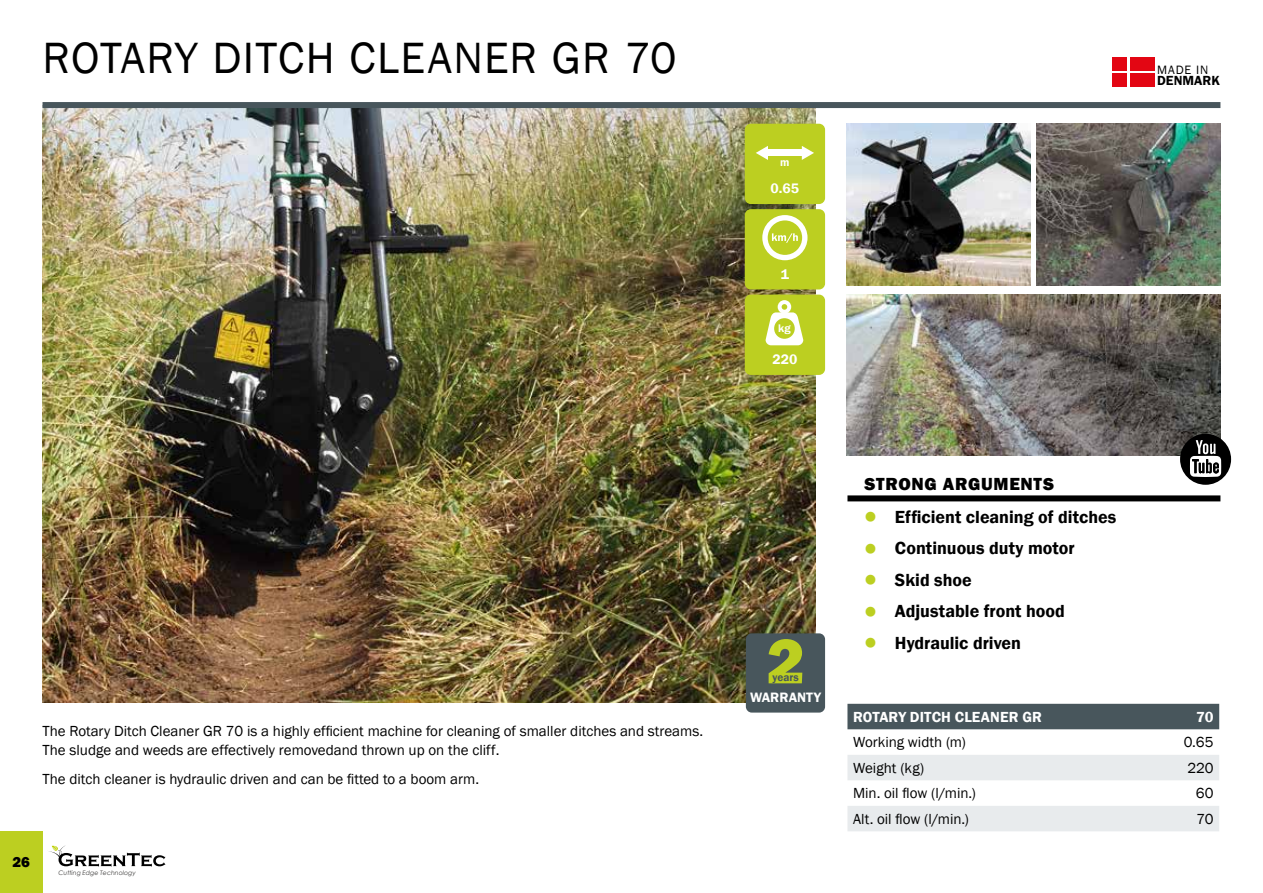
<style>
.page{position:relative;width:1263px;height:893px;background:#fff}
.page>*{position:absolute;margin:0;border:0;box-sizing:border-box;transform-origin:0 0}
.t1{font:45px "Franklin Gothic";letter-spacing:.025em;color:#000}
.t2{font:800 22.5px/31.5px "Franklin Gothic";color:#bccf21;text-align:justify}
.t3{font:600 18px/31.5px "Franklin Gothic";color:#000}
.t4{font:800 18px "Franklin Gothic";letter-spacing:.04em;color:#000}
.t5{font:15px/19.5px "Franklin Gothic";color:#000}
.t6{font:600 15px "Franklin Gothic";letter-spacing:.005em;color:#fff}
.t7{font:800 15px "Franklin Gothic";color:#000}
.t8{font:600 14.1px "Franklin Gothic";color:#fff}
.t9{font:600 13.95px "Franklin Gothic";color:#fff}
.t10{font:600 13.5px "Franklin Gothic";color:#000}
.t11{font:12.45px "Franklin Gothic";letter-spacing:.07em;color:#000}
.t12{font:600 11.4px "Franklin Gothic";color:#fff}
.t13{font:600 11.25px "Franklin Gothic";color:#48565c}
.t14{font:italic 6.3px "Century Gothic";color:#3d3c3b}
</style>
<div class="page">
<svg style="left:49px;top:845px;width:116px;height:22px"></svg>
<img style="left:847px;top:124px;width:183px;height:161px">
<img style="left:1037px;top:124px;width:183px;height:161px">
<img style="left:847px;top:294px;width:373px;height:162px">
<img style="left:43px;top:108px;width:772px;height:594px">
<div style="left:745px;top:209px;width:80px;height:80px;background:#bccf21;border-radius:6px"></div>
<svg style="left:762px;top:215px;width:45px;height:45px"></svg>
<div style="left:745px;top:295px;width:80px;height:80px;background:#bccf21;border-radius:6px"></div>
<svg style="left:765px;top:300px;width:38px;height:45px"></svg>
<div style="left:774px;top:318px;width:21px;height:21px;background:#bccf21;border-radius:50%"></div>
<div style="left:1112px;top:57px;width:15px;height:13px;background:#e30613"></div>
<div style="left:1130px;top:57px;width:24px;height:13px;background:#e30613"></div>
<div style="left:1112px;top:73px;width:15px;height:14px;background:#e30613"></div>
<div style="left:1130px;top:73px;width:24px;height:14px;background:#e30613"></div>
<div style="left:1180px;top:434px;width:51px;height:51px;background:#000;border-radius:50%"></div>
<svg style="left:1190px;top:440px;width:31px;height:37px"></svg>
<div style="left:43px;top:102px;width:1177px;height:6px;background:#48565c"></div>
<div style="left:847px;top:495px;width:373px;height:6px;background:#000"></div>
<div style="left:847px;top:704px;width:372px;height:25px;background:#48565c"></div>
<svg style="left:847px;top:755px;width:372px;height:76px"></svg>
<div style="left:746px;top:633px;width:79px;height:80px;background:#48565c;border-radius:6px"></div>
<svg style="left:769px;top:639px;width:33px;height:44px"></svg>
<div style="left:745px;top:124px;width:80px;height:80px;background:#bccf21;border-radius:6px"></div>
<svg style="left:756px;top:146px;width:12px;height:14px"></svg>
<svg style="left:802px;top:146px;width:12px;height:14px"></svg>
<div style="left:767px;top:149px;width:37px;height:7px;background:#fff"></div>
<div style="left:0;top:831px;width:43px;height:62px;background:#bccf21"></div>
<h1 class="t1" style="left:43px;top:30px;width:636px">ROTARY DITCH CLEANER GR 70</h1>
<p class="t5" style="left:43px;top:721px;width:662px">The Rotary Ditch Cleaner GR 70 is a highly efficient machine for cleaning of smaller ditches and streams.<br>The sludge and weeds are effectively removedand thrown up on the cliff.</p>
<p class="t5" style="left:43px;top:769px;width:438px">The ditch cleaner is hydraulic driven and can be fitted to a boom arm.</p>
<p class="t7" style="left:12px;top:852px;width:19px">26</p>
<p class="t14" style="left:58px;top:869px;width:79px">Cutting Edge Technology</p>
<p class="t12" style="left:780px;top:155px;width:11px">m</p>
<p class="t8" style="left:771px;top:180px;width:30px">0.65</p>
<p class="t8" style="left:781px;top:265px;width:10px">1</p>
<p class="t12" style="left:778px;top:321px;width:14px">kg</p>
<p class="t8" style="left:772px;top:351px;width:26px">220</p>
<p class="t11" style="left:1157px;top:62px;width:53px">MADE IN</p>
<p class="t10" style="left:1157px;top:72px;width:64px">DENMARK</p>
<p class="t13" style="left:772px;top:670px;width:28px">years</p>
<p class="t9" style="left:750px;top:689px;width:72px">WARRANTY</p>
<p class="t4" style="left:864px;top:472px;width:191px">STRONG ARGUMENTS</p>
<h2 class="t2" style="left:864px;top:500px;width:15px">● ● ● ● ●</h2>
<p class="t3" style="left:895px;top:501px;width:223px">Efficient cleaning of ditches<br>Continuous duty motor<br>Skid shoe<br>Adjustable front hood<br>Hydraulic driven</p>
<p class="t6" style="left:853px;top:707px;width:190px">ROTARY DITCH CLEANER GR</p>
<p class="t6" style="left:1196px;top:707px;width:19px">70</p>
<p class="t5" style="left:853px;top:733px;width:114px">Working width (m)</p>
<p class="t5" style="left:1184px;top:733px;width:31px">0.65</p>
<p class="t5" style="left:853px;top:758px;width:73px">Weight (kg)</p>
<p class="t5" style="left:1187px;top:758px;width:28px">220</p>
<p class="t5" style="left:853px;top:784px;width:124px">Min. oil flow (l/min.)</p>
<p class="t5" style="left:1196px;top:784px;width:19px">60</p>
<p class="t5" style="left:853px;top:809px;width:117px">Alt. oil flow (l/min.)</p>
<p class="t5" style="left:1196px;top:809px;width:18px">70</p>
</div>
